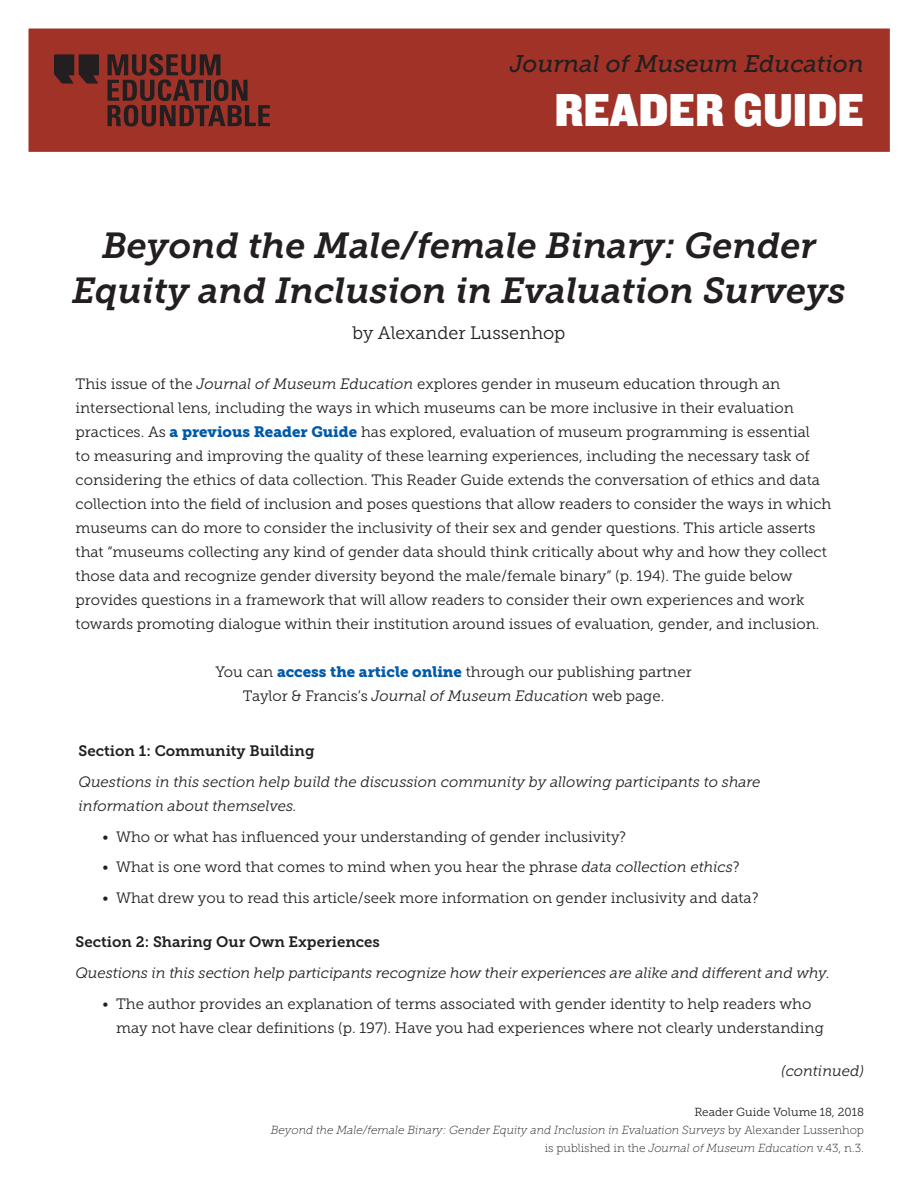
<style>
.page{position:relative;width:918px;height:1188px;background:#fff}
.page>*{position:absolute;margin:0;border:0;box-sizing:border-box;transform-origin:0 0}
.t1{font:48px "Knockout HTF71 Full Middlewt";color:#fff}
.t2{font:italic 36px/45px "Museo Slab 700";color:#231f20;text-align:center}
.t3{font:italic 24px "Museo Slab 500";letter-spacing:-.005em;color:#231f20}
.t4{font:18px "Museo Slab 300";color:#231f20}
.t5{font:15px/24px "Museo Slab 300";color:#231f20}
.t6{font:italic 15px/24px "Museo Slab 300";letter-spacing:-.005em;color:#231f20}
.t7{font:15px "Museo Slab 700";color:#231f20}
.t8{font:italic 11.7px "Museo Slab 100";color:#231f20}
.t9{font:11.7px "Museo Slab 100";color:#231f20}
.t10{font:11.7px "Museo Slab 300";color:#231f20}
.s1{font-style:italic}
.s2{font-family:"Museo Slab 900";color:#015aaa}
.s3{font-style:normal}
</style>
<div class="page">
<div style="left:27px;top:27px;width:864px;height:126px;background:#a03228;border:2px solid #fff"></div>
<svg style="left:108px;top:54px;width:162px;height:73px"></svg>
<svg style="left:54px;top:54px;width:45px;height:30px"></svg>
<p class="t3" style="left:510px;top:50px;width:356px">Journal of Museum Education</p>
<p class="t1" style="left:554px;top:84px;width:311px">READER GUIDE</p>
<p class="t2" style="left:72px;top:224px;width:775px">Beyond the Male/female Binary: Gender<br>Equity and Inclusion in Evaluation Surveys</p>
<p class="t4" style="left:352px;top:323px;width:215px">by Alexander Lussenhop</p>
<p class="t5" style="left:76px;top:372px;width:757px">This issue of the <span class="s1">Journal of Museum Education</span> explores gender in museum education through an intersectional lens, including the ways in which museums can be more inclusive in their evaluation practices. As <span class="s2">a previous Reader Guide</span> has explored, evaluation of museum programming is essential<br>to measuring and improving the quality of these learning experiences, including the necessary task of considering the ethics of data collection. This Reader Guide extends the conversation of ethics and data collection into the field of inclusion and poses questions that allow readers to consider the ways in which museums can do more to consider the inclusivity of their sex and gender questions. This article asserts that “museums collecting any kind of gender data should think critically about why and how they collect those data and recognize gender diversity beyond the male/female binary” (p. 194). The guide below provides questions in a framework that will allow readers to consider their own experiences and work towards promoting dialogue within their institution around issues of evaluation, gender, and inclusion.</p>
<p class="t5" style="left:216px;top:660px;width:478px">You can <span class="s2">access the article online</span> through our publishing partner</p>
<p class="t5" style="left:243px;top:684px;width:423px">Taylor &amp; Francis’s <span class="s1">Journal of Museum Education</span> web page.</p>
<p class="t7" style="left:79px;top:742px;width:237px">Section 1: Community Building</p>
<p class="t6" style="left:79px;top:770px;width:684px">Questions in this section help build the discussion community by allowing participants to share information about themselves.</p>
<p class="t5" style="left:103px;top:824px;width:525px">• Who or what has influenced your understanding of gender inclusivity?</p>
<p class="t5" style="left:103px;top:855px;width:639px">• What is one word that comes to mind when you hear the phrase <span class="s1">data collection ethics</span>?</p>
<p class="t5" style="left:103px;top:886px;width:657px">• What drew you to read this article/seek more information on gender inclusivity and data?</p>
<p class="t7" style="left:76px;top:934px;width:306px">Section 2: Sharing Our Own Experiences</p>
<p class="t6" style="left:76px;top:961px;width:756px">Questions in this section help participants recognize how their experiences are alike and different and why.</p>
<p class="t5" style="left:116px;top:992px;width:709px;text-indent:-14px">• The author provides an explanation of terms associated with gender identity to help readers who may not have clear definitions (p. 197). Have you had experiences where not clearly understanding</p>
<p class="t6" style="left:781px;top:1059px;width:84px">(continued)</p>
<p class="t10" style="left:694px;top:1105px;width:171px">Reader Guide Volume 18, 2018</p>
<p class="t8" style="left:271px;top:1123px;width:595px">Beyond the Male/female Binary: Gender Equity and Inclusion in Evaluation Surveys <span class="s3">by Alexander Lussenhop</span></p>
<p class="t9" style="left:545px;top:1141px;width:321px">is published in the <span class="s1">Journal of Museum Education</span> v.43, n.3.</p>
</div>
